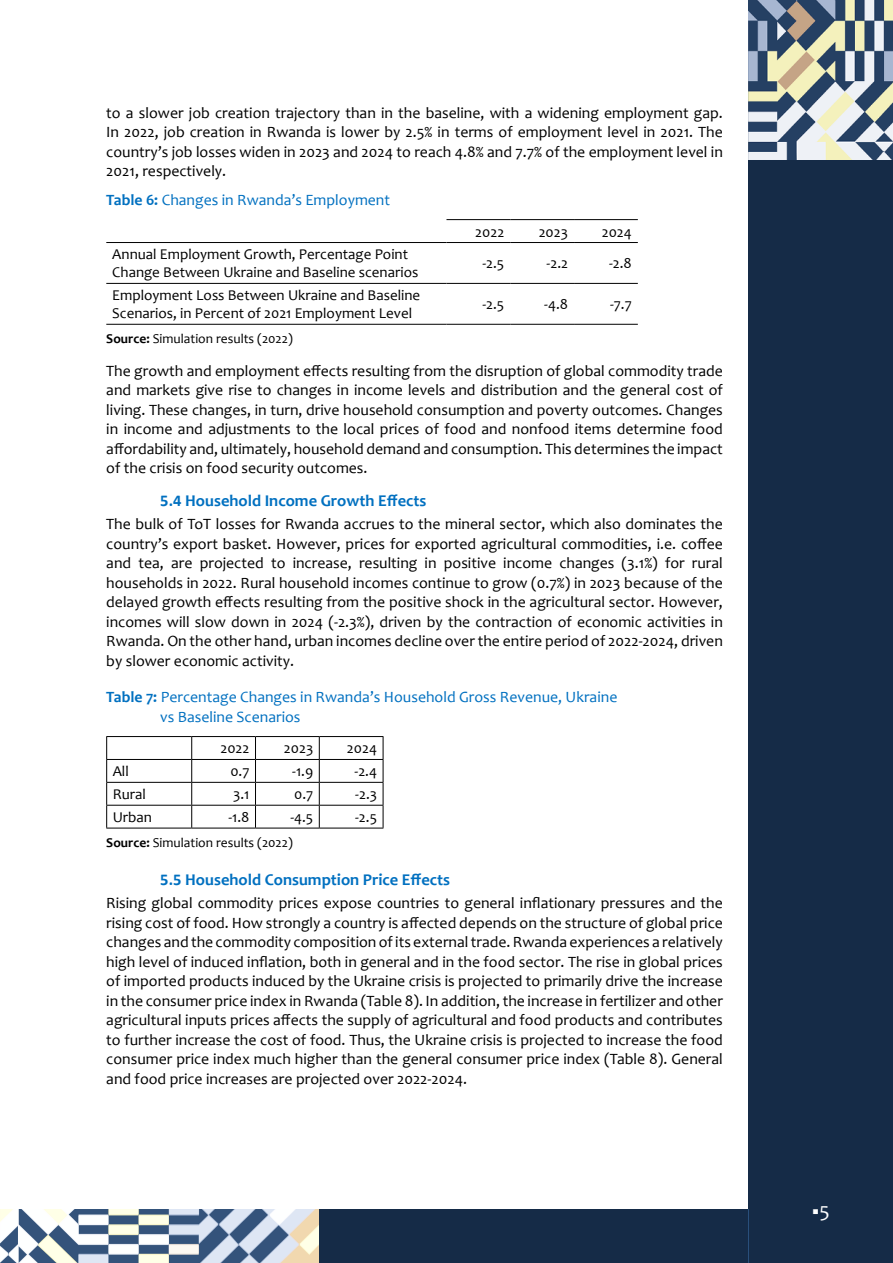
<style>
.page{position:relative;width:893px;height:1263px;background:#fff}
.page>*{position:absolute;margin:0;border:0;box-sizing:border-box;transform-origin:0 0}
.t1{font:21px "Acumin Pro";color:#fff}
.t2{font:700 16.5px "Candara";color:#0070c0}
.t3{font:15.75px/19.5px "Candara";color:#000;text-align:justify}
.t4{font:15.75px/19.8px "Candara";color:#0070c0}
.t5{font:15px/18px "Candara";color:#000}
.t6{font:13.5px "Candara";color:#000}
.s1{font-weight:700}
.s2{font-family:"Calibri"}
.s3{font-family:"Candara"}
</style>
<div class="page">
<div style="left:748px;top:0;width:145px;height:1263px;background:#152b47"></div>
<hr style="left:446px;top:219px;width:64px;height:1px;background:#000">
<hr style="left:510px;top:219px;width:64px;height:1px;background:#000">
<hr style="left:574px;top:219px;width:64px;height:1px;background:#000">
<hr style="left:106px;top:242px;width:340px;height:1px;background:#000">
<hr style="left:446px;top:242px;width:64px;height:1px;background:#000">
<hr style="left:510px;top:242px;width:64px;height:1px;background:#000">
<hr style="left:574px;top:242px;width:64px;height:1px;background:#000">
<hr style="left:106px;top:283px;width:340px;height:1px;background:#000">
<hr style="left:446px;top:283px;width:64px;height:1px;background:#000">
<hr style="left:510px;top:283px;width:64px;height:1px;background:#000">
<hr style="left:574px;top:283px;width:64px;height:1px;background:#000">
<hr style="left:106px;top:324px;width:340px;height:1px;background:#000">
<hr style="left:446px;top:324px;width:64px;height:1px;background:#000">
<hr style="left:510px;top:324px;width:64px;height:1px;background:#000">
<hr style="left:574px;top:324px;width:64px;height:1px;background:#000">
<hr style="left:106px;top:736px;width:86px;height:1px;background:#000">
<hr style="left:192px;top:736px;width:63px;height:1px;background:#000">
<hr style="left:255px;top:736px;width:64px;height:1px;background:#000">
<hr style="left:319px;top:736px;width:64px;height:1px;background:#000">
<hr style="left:106px;top:759px;width:86px;height:1px;background:#000">
<hr style="left:192px;top:759px;width:63px;height:1px;background:#000">
<hr style="left:255px;top:759px;width:64px;height:1px;background:#000">
<hr style="left:319px;top:759px;width:64px;height:1px;background:#000">
<hr style="left:106px;top:782px;width:86px;height:1px;background:#000">
<hr style="left:192px;top:782px;width:63px;height:1px;background:#000">
<hr style="left:255px;top:782px;width:64px;height:1px;background:#000">
<hr style="left:319px;top:782px;width:64px;height:1px;background:#000">
<hr style="left:106px;top:805px;width:86px;height:1px;background:#000">
<svg style="left:106px;top:737px;width:1px;height:91px"></svg>
<hr style="left:192px;top:805px;width:63px;height:1px;background:#000">
<svg style="left:191px;top:737px;width:1px;height:91px"></svg>
<hr style="left:255px;top:805px;width:64px;height:1px;background:#000">
<svg style="left:255px;top:737px;width:1px;height:91px"></svg>
<hr style="left:319px;top:805px;width:64px;height:1px;background:#000">
<svg style="left:319px;top:737px;width:1px;height:91px"></svg>
<svg style="left:383px;top:737px;width:1px;height:91px"></svg>
<hr style="left:106px;top:828px;width:86px;height:1px;background:#000">
<hr style="left:192px;top:828px;width:63px;height:1px;background:#000">
<hr style="left:255px;top:828px;width:64px;height:1px;background:#000">
<hr style="left:319px;top:828px;width:64px;height:1px;background:#000">
<img style="left:748px;top:0;width:145px;height:159px">
<svg style="left:0;top:1209px;width:748px;height:54px;fill:#152b47"></svg>
<p class="t3" style="left:106px;top:103px;width:618px">to a slower job creation trajectory than in the baseline, with a widening employment gap.<br>In 2022, job creation in Rwanda is lower by 2.5% in terms of employment level in 2021. The country’s job losses widen in 2023 and 2024 to reach 4.8% and 7.7% of the employment level in 2021, respectively.</p>
<p class="t4" style="left:106px;top:190px;width:285px"><span class="s1">Table 6:</span> Changes in Rwanda’s Employment</p>
<p class="t5" style="left:475px;top:222px;width:31px">2022</p>
<p class="t5" style="left:539px;top:222px;width:31px">2023</p>
<p class="t5" style="left:602px;top:222px;width:32px">2024</p>
<p class="t5" style="left:112px;top:245px;width:308px">Annual Employment Growth, Percentage Point<br>Change Between Ukraine and Baseline scenarios</p>
<p class="t5" style="left:482px;top:254px;width:23px">-2.5</p>
<p class="t5" style="left:547px;top:254px;width:23px">-2.2</p>
<p class="t5" style="left:609px;top:254px;width:24px">-2.8</p>
<p class="t5" style="left:112px;top:286px;width:309px">Employment Loss Between Ukraine and Baseline<br>Scenarios, in Percent of 2021 Employment Level</p>
<p class="t5" style="left:482px;top:295px;width:23px">-2.5</p>
<p class="t5" style="left:544px;top:295px;width:25px">-4.8</p>
<p class="t5" style="left:610px;top:295px;width:23px">-7.7</p>
<p class="t6" style="left:106px;top:330px;width:188px"><span class="s1">Source:</span> Simulation results (2022)</p>
<p class="t3" style="left:106px;top:361px;width:618px">The growth and employment effects resulting from the disruption of global commodity trade and markets give rise to changes in income levels and distribution and the general cost of living. These changes, in turn, drive household consumption and poverty outcomes. Changes in income and adjustments to the local prices of food and nonfood items determine food affordability and, ultimately, household demand and consumption. This determines the impact of the crisis on food security outcomes.</p>
<p class="t2" style="left:160px;top:490px;width:268px"><span class="s2">5.4</span> Household Income Growth Effects</p>
<p class="t3" style="left:106px;top:514px;width:618px">The bulk of ToT losses for Rwanda accrues to the mineral sector, which also dominates the country’s export basket. However, prices for exported agricultural commodities, i.e. coffee and tea, are projected to increase, resulting in positive income changes (3.1%) for rural households in 2022. Rural household incomes continue to grow (0.7%) in 2023 because of the delayed growth effects resulting from the positive shock in the agricultural sector. However, incomes will slow down in 2024 (-2.3%), driven by the contraction of economic activities in Rwanda. On the other hand, urban incomes decline over the entire period of 2022-2024, driven by slower economic activity.</p>
<p class="t4" style="left:160px;top:687px;width:459px;text-indent:-54px"><span class="s1">Table 7:</span> Percentage Changes in Rwanda’s Household Gross Revenue, Ukraine vs Baseline Scenarios</p>
<p class="t5" style="left:220px;top:739px;width:31px">2022</p>
<p class="t5" style="left:284px;top:739px;width:31px">2023</p>
<p class="t5" style="left:347px;top:739px;width:32px">2024</p>
<p class="t5" style="left:113px;top:762px;width:18px">All</p>
<p class="t5" style="left:230px;top:762px;width:21px">0.7</p>
<p class="t5" style="left:292px;top:762px;width:23px">-1.9</p>
<p class="t5" style="left:355px;top:762px;width:24px">-2.4</p>
<p class="t5" style="left:113px;top:785px;width:35px">Rural</p>
<p class="t5" style="left:233px;top:785px;width:18px">3.1</p>
<p class="t5" style="left:294px;top:785px;width:21px">0.7</p>
<p class="t5" style="left:355px;top:785px;width:23px">-2.3</p>
<p class="t5" style="left:113px;top:808px;width:41px">Urban</p>
<p class="t5" style="left:228px;top:808px;width:23px">-1.8</p>
<p class="t5" style="left:290px;top:808px;width:24px">-4.5</p>
<p class="t5" style="left:355px;top:808px;width:23px">-2.5</p>
<p class="t6" style="left:106px;top:834px;width:188px"><span class="s1">Source:</span> Simulation results (2022)</p>
<p class="t2" style="left:160px;top:869px;width:291px"><span class="s2">5.5</span> Household Consumption Price Effects</p>
<p class="t3" style="left:106px;top:893px;width:618px">Rising global commodity prices expose countries to general inflationary pressures and the rising cost of food. How strongly a country is affected depends on the structure of global price changes and the commodity composition of its external trade. Rwanda experiences a relatively high level of induced inflation, both in general and in the food sector. The rise in global prices of imported products induced by the Ukraine crisis is projected to primarily drive the increase in the consumer price index in Rwanda (Table 8). In addition, the increase in fertilizer and other agricultural inputs prices affects the supply of agricultural and food products and contributes to further increase the cost of food. Thus, the Ukraine crisis is projected to increase the food consumer price index much higher than the general consumer price index (Table 8). General and food price increases are projected over 2022-2024.</p>
<h1 class="t1" style="left:812px;top:1195px;width:20px">■<span class="s3">5</span></h1>
</div>
